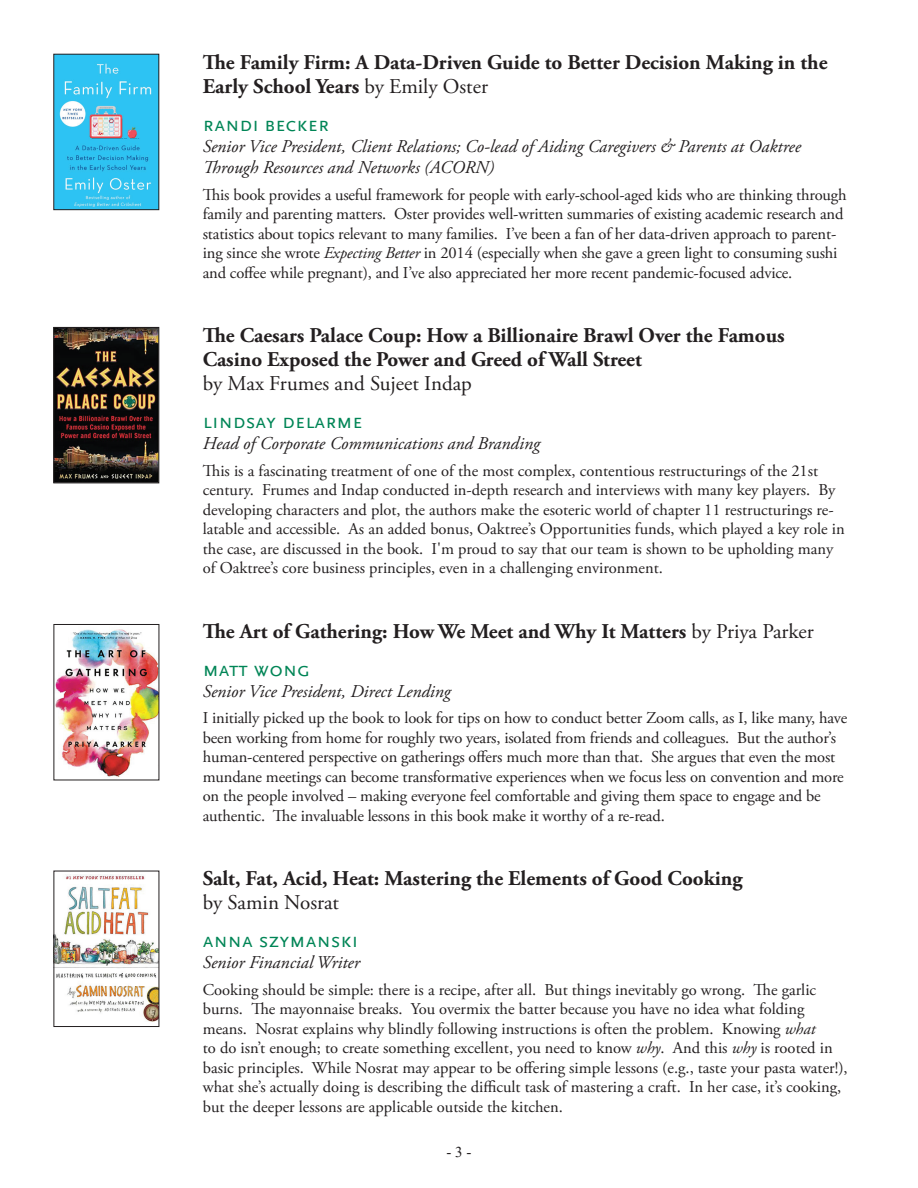
<style>
.page{position:relative;width:918px;height:1188px;background:#fff}
.page>*{position:absolute;margin:0;border:0;box-sizing:border-box;transform-origin:0 0}
.t1{font:700 21px/24px "Adobe Garamond Pro";color:#231f20}
.t2{font:21px "Scala Sans Caps";letter-spacing:.005em;color:#008556}
.t3{font:21px "Adobe Garamond Pro";color:#231f20}
.t4{font:italic 18px/21px "Adobe Garamond Pro";color:#231f20}
.t5{font:16.5px/19.5px "Adobe Garamond Pro";letter-spacing:-.005em;color:#231f20}
.t6{font:15px "Times New Roman";color:#231f20}
.s1{font-weight:400}
.s2{font-style:italic}
</style>
<div class="page">
<img style="left:56px;top:329px;width:101px;height:152px">
<div style="left:54px;top:327px;width:105px;height:156px;border:1px solid #231f20"></div>
<img style="left:56px;top:629px;width:101px;height:148px">
<img style="left:56px;top:56px;width:101px;height:152px">
<img style="left:56px;top:874px;width:101px;height:148px">
<p class="t1" style="left:203px;top:51px;width:626px">The Family Firm: A Data-Driven Guide to Better Decision Making in the<br>Early School Years <span class="s1">by Emily Oster</span></p>
<p class="t2" style="left:203px;top:113px;width:127px">randi becker</p>
<p class="t4" style="left:203px;top:137px;width:600px">Senior Vice President, Client Relations; Co-lead of Aiding Caregivers &amp; Parents at Oaktree<br>Through Resources and Networks (ACORN)</p>
<p class="t5" style="left:203px;top:185px;width:645px">This book provides a useful framework for people with early-school-aged kids who are thinking through family and parenting matters. Oster provides well-written summaries of existing academic research and statistics about topics relevant to many families. I’ve been a fan of her data-driven approach to parent&shy;ing since she wrote <span class="s2">Expecting Better</span> in 2014 (especially when she gave a green light to consuming sushi and coffee while pregnant), and I’ve also appreciated her more recent pandemic-focused advice.</p>
<p class="t1" style="left:203px;top:324px;width:583px">The Caesars Palace Coup: How a Billionaire Brawl Over the Famous<br>Casino Exposed the Power and Greed of Wall Street</p>
<p class="t3" style="left:203px;top:371px;width:271px">by Max Frumes and Sujeet Indap</p>
<p class="t2" style="left:203px;top:410px;width:161px">lindsay delarme</p>
<p class="t4" style="left:203px;top:434px;width:339px">Head of Corporate Communications and Branding</p>
<p class="t5" style="left:203px;top:461px;width:643px">This is a fascinating treatment of one of the most complex, contentious restructurings of the 21st century. Frumes and Indap conducted in-depth research and interviews with many key players. By developing characters and plot, the authors make the esoteric world of chapter 11 restructurings re&shy;latable and accessible. As an added bonus, Oaktree’s Opportunities funds, which played a key role in the case, are discussed in the book. I'm proud to say that our team is shown to be upholding many of Oaktree’s core business principles, even in a challenging environment.</p>
<p class="t1" style="left:203px;top:619px;width:612px">The Art of Gathering: How We Meet and Why It Matters <span class="s1">by Priya Parker</span></p>
<p class="t2" style="left:203px;top:658px;width:109px">matt wong</p>
<p class="t4" style="left:203px;top:681px;width:250px">Senior Vice President, Direct Lending</p>
<p class="t5" style="left:203px;top:709px;width:646px">I initially picked up the book to look for tips on how to conduct better Zoom calls, as I, like many, have been working from home for roughly two years, isolated from friends and colleagues. But the author’s human-centered perspective on gatherings offers much more than that. She argues that even the most mundane meetings can become transformative experiences when we focus less on convention and more on the people involved – making everyone feel comfortable and giving them space to engage and be authentic. The invaluable lessons in this book make it worthy of a re-read.</p>
<p class="t1" style="left:203px;top:867px;width:541px">Salt, Fat, Acid, Heat: Mastering the Elements of Good Cooking</p>
<p class="t3" style="left:203px;top:890px;width:138px">by Samin Nosrat</p>
<p class="t2" style="left:203px;top:929px;width:157px">anna szymanski</p>
<p class="t4" style="left:203px;top:953px;width:159px">Senior Financial Writer</p>
<p class="t5" style="left:203px;top:980px;width:646px">Cooking should be simple: there is a recipe, after all. But things inevitably go wrong. The garlic burns. The mayonnaise breaks. You overmix the batter because you have no idea what folding means. Nosrat explains why blindly following instructions is often the problem. Knowing <span class="s2">what<br></span>to do isn’t enough; to create something excellent, you need to know <span class="s2">why</span>. And this <span class="s2">why</span> is rooted in basic principles. While Nosrat may appear to be offering simple lessons (e.g., taste your pasta water!), what she’s actually doing is describing the difficult task of mastering a craft. In her case, it’s cooking, but the deeper lessons are applicable outside the kitchen.</p>
<p class="t6" style="left:447px;top:1142px;width:26px">- 3 -</p>
</div>
